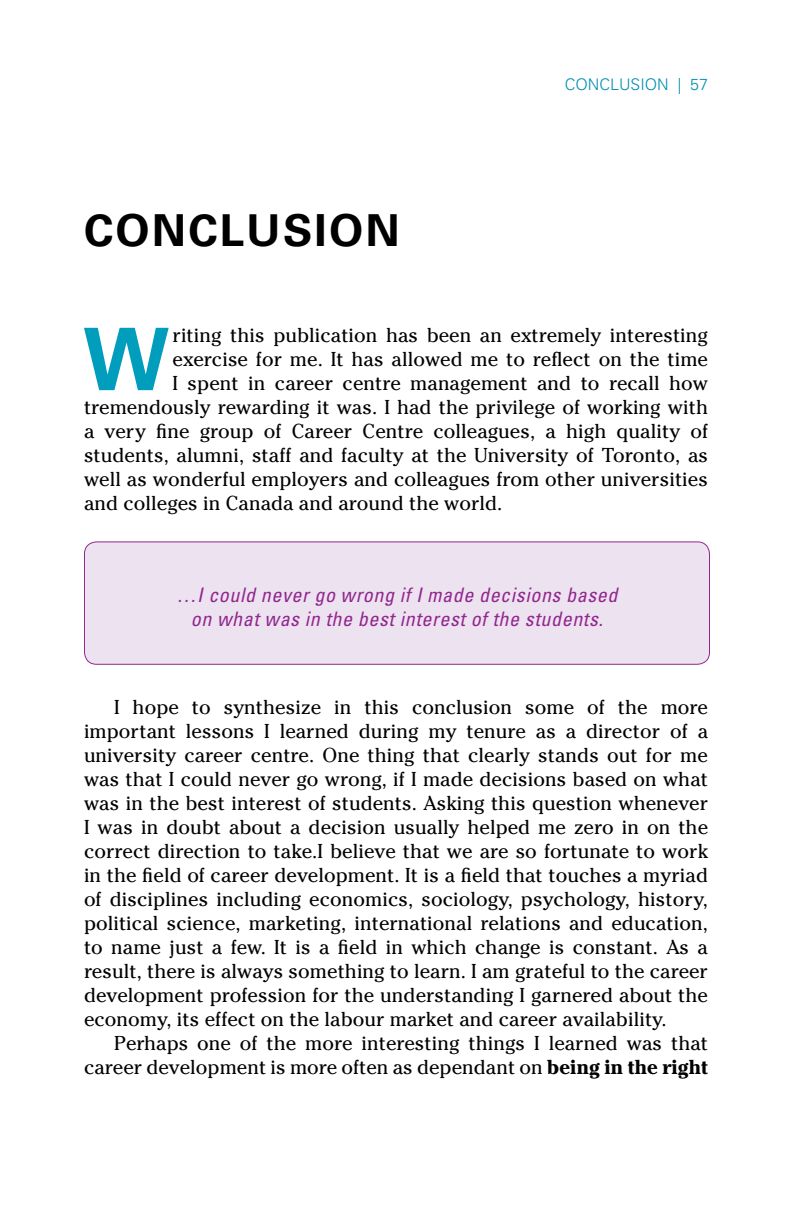
<style>
.page{position:relative;width:792px;height:1224px;background:#fff}
.page>*{position:absolute;margin:0;border:0;box-sizing:border-box;transform-origin:0 0}
.t1{font:700 86.4px "Univers LT Std";color:#009dbc}
.t2{font:700 44px "Univers LT Std";letter-spacing:.05em;color:#000}
.t3{font:20px/24px "Cheltenham Std";letter-spacing:.005em;color:#000;text-align:justify}
.t4{font:italic condensed 20px/24px "Univers LT Std";letter-spacing:.03em;color:#92278f;text-align:center}
.t5{font:300 16px "Univers LT Std";color:#008eb0}
.s1{font-weight:700}
</style>
<div class="page">
<div style="left:84px;top:542px;width:626px;height:122px;background:#ede3f0;border-radius:12px"></div>
<div style="left:84px;top:541px;width:626px;height:124px;border:1px solid #92278f;border-radius:12px"></div>
<h2 class="t2" style="left:84px;top:205px;width:317px">CONCLUSION</h2>
<p class="t5" style="left:565px;top:74px;width:145px">CONCLUSION | 57</p>
<h1 class="t1" style="left:83px;top:309px;width:88px">W</h1>
<p class="t3" style="left:173px;top:323px;width:537px">riting this publication has been an extremely interesting</p>
<p class="t3" style="left:173px;top:347px;width:537px">exercise for me. It has allowed me to reflect on the time</p>
<p class="t3" style="left:173px;top:371px;width:537px">I spent in career centre management and to recall how</p>
<p class="t3" style="left:84px;top:395px;width:626px">tremendously rewarding it was. I had the privilege of working with</p>
<p class="t3" style="left:84px;top:419px;width:626px">a very fine group of Career Centre colleagues, a high quality of</p>
<p class="t3" style="left:84px;top:443px;width:626px">students, alumni, staff and faculty at the University of Toronto, as</p>
<p class="t3" style="left:84px;top:467px;width:626px">well as wonderful employers and colleagues from other universities</p>
<p class="t3" style="left:84px;top:491px;width:420px">and colleges in Canada and around the world.</p>
<p class="t4" style="left:177px;top:583px;width:442px">…I could never go wrong if I made decisions based on what was in the best interest of the students.</p>
<p class="t3" style="left:84px;top:695px;width:626px;text-indent:30px">I hope to synthesize in this conclusion some of the more important lessons I learned during my tenure as a director of a university career centre. One thing that clearly stands out for me was that I could never go wrong, if I made decisions based on what was in the best interest of students. Asking this question whenever I was in doubt about a decision usually helped me zero in on the correct direction to take.I believe that we are so fortunate to work in the field of career development. It is a field that touches a myriad of disciplines including economics, sociology, psychology, history, political science, marketing, international relations and education, to name just a few. It is a field in which change is constant. As a result, there is always something to learn. I am grateful to the career development profession for the understanding I garnered about the economy, its effect on the labour market and career availability.</p>
<p class="t3" style="left:84px;top:1031px;width:626px;text-align:right">Perhaps one of the more interesting things I learned was that career development is more often as dependant on <span class="s1">being in the right</span></p>
</div>
